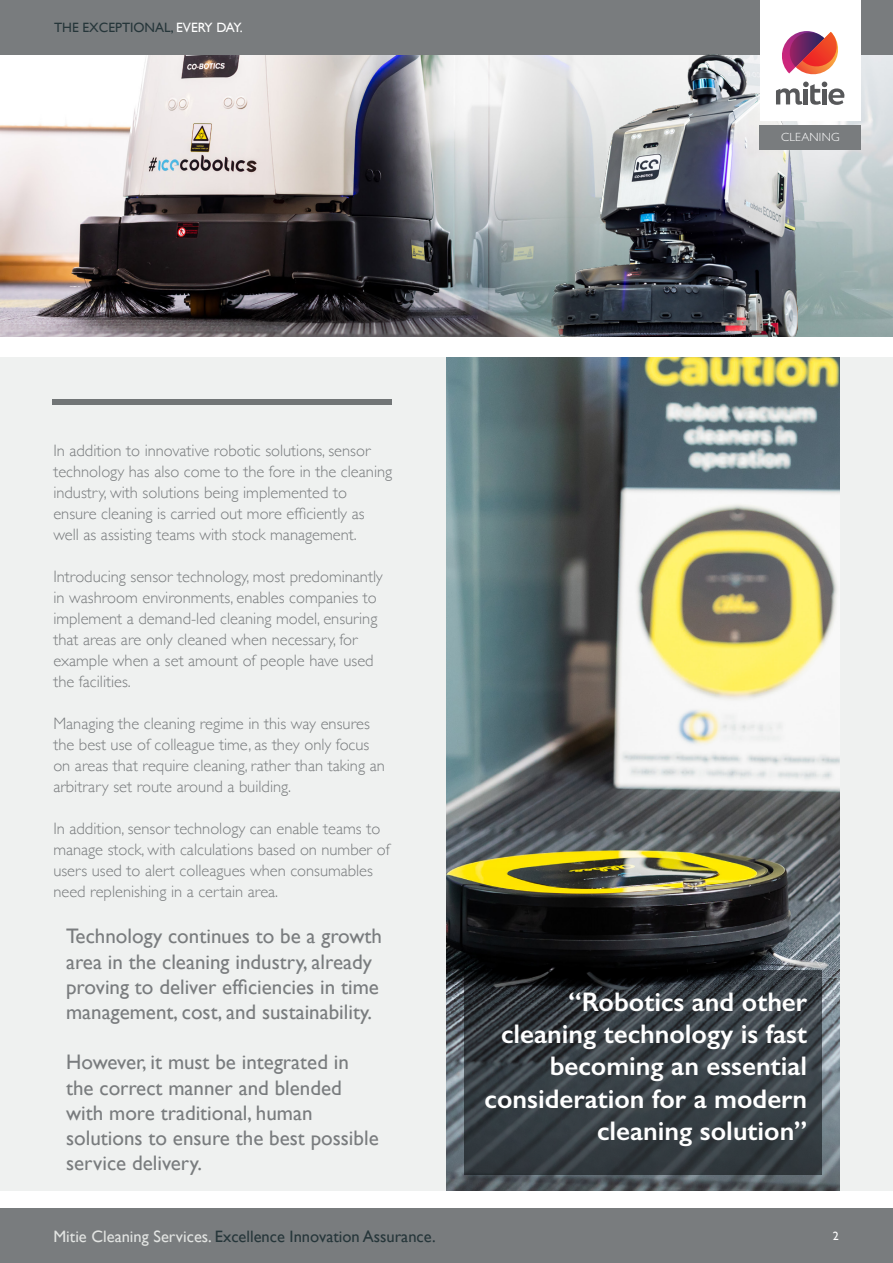
<style>
.page{position:relative;width:893px;height:1263px;background:#fff}
.page>*{position:absolute;margin:0;border:0;box-sizing:border-box;transform-origin:0 0}
.t1{font:600 27px/32.4px "Gill Sans";color:#fff;text-align:right}
.bodytext{font:21px/25.2px "Gill Sans";color:#797c7e}
.bodytext-2{font:300 16.5px/21px "Gill Sans";color:#797c7e}
.t2{font:16.5px "Gill Sans";color:#26363a}
.t3{font:13.5px "Gill Sans";color:#26363a}
.t4{font:12px "Gill Sans";color:#fff}
.t5{font:300 11.85px "Gill Sans";letter-spacing:.02em;color:#fff}
.s1{color:#fff}
.s2{color:#e2e4e2}
</style>
<div class="page">
<div style="left:0;top:357px;width:892px;height:834px;background:#eff1f0"></div>
<img style="left:0;top:54px;width:893px;height:282px">
<div style="left:0;top:1209px;width:893px;height:54px;background:#797c7e"></div>
<div style="left:0;top:0;width:893px;height:54px;background:#797c7e"></div>
<img style="left:552px;top:55px;width:246px;height:281px">
<div style="left:760px;top:0;width:101px;height:121px;background:#fff"></div>
<svg style="left:776px;top:31px;width:68px;height:74px"></svg>
<div style="left:760px;top:125px;width:101px;height:24px;background:#797c7e"></div>
<img style="left:446px;top:357px;width:393px;height:834px">
<div style="left:53px;top:400px;width:339px;height:5px;background:#717576"></div>
<svg style="left:464px;top:971px;width:358px;height:204px;background:#343b40"></svg>
<p class="t3" style="left:54px;top:19px;width:190px">THE EXCEPTIONAL, <span class="s1">EVERY DAY.</span></p>
<p class="t5" style="left:781px;top:128px;width:60px">CLEANING</p>
<p class="bodytext-2" style="left:53px;top:439px;width:340px">In addition to innovative robotic solutions, sensor technology has also come to the fore in the cleaning industry, with solutions being implemented to ensure cleaning is carried out more efficiently as well as assisting teams with stock management.</p>
<p class="bodytext-2" style="left:53px;top:565px;width:331px">Introducing sensor technology, most predominantly in washroom environments, enables companies to implement a demand-led cleaning model, ensuring that areas are only cleaned when necessary, for example when a set amount of people have used the facilities.</p>
<p class="bodytext-2" style="left:53px;top:712px;width:333px">Managing the cleaning regime in this way ensures the best use of colleague time, as they only focus on areas that require cleaning, rather than taking an arbitrary set route around a building.</p>
<p class="bodytext-2" style="left:53px;top:817px;width:338px">In addition, sensor technology can enable teams to manage stock, with calculations based on number of users used to alert colleagues when consumables need replenishing in a certain area.</p>
<p class="bodytext" style="left:66px;top:923px;width:317px">Technology continues to be a growth area in the cleaning industry, already proving to deliver efficiencies in time management, cost, and sustainability.</p>
<p class="bodytext" style="left:66px;top:1049px;width:314px">However, it must be integrated in the correct manner and blended with more traditional, human solutions to ensure the best possible service delivery.</p>
<p class="t2" style="left:53px;top:1226px;width:384px"><span class="s2">Mitie Cleaning Services.</span> Excellence Innovation Assurance.</p>
<p class="t1" style="left:485px;top:985px;width:324px">“Robotics and other cleaning technology is fast becoming an essential consideration for a modern cleaning solution”</p>
<p class="t4" style="left:833px;top:1229px;width:7px">2</p>
</div>
